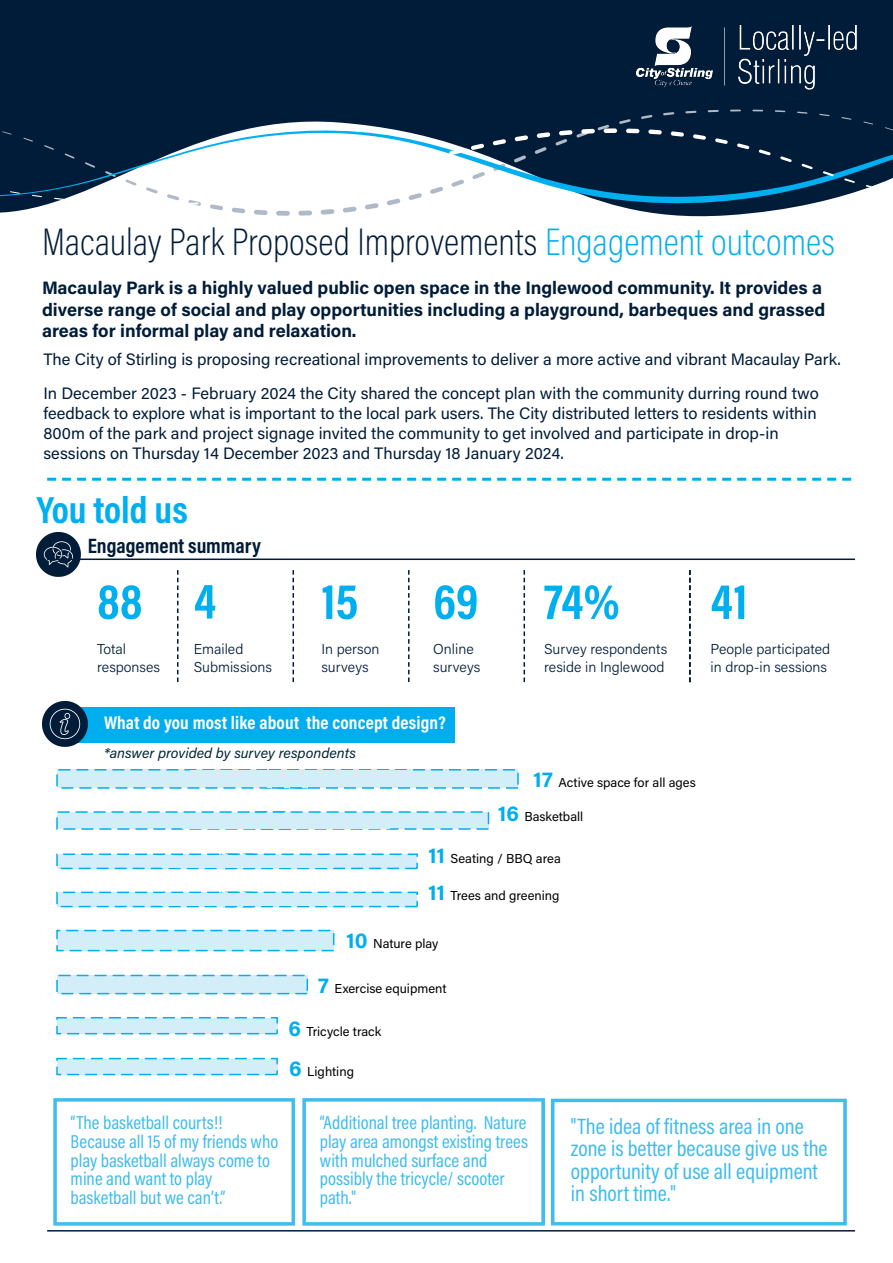
<style>
.page{position:relative;width:893px;height:1263px;background:#fff}
.page>*{position:absolute;margin:0;border:0;box-sizing:border-box;transform-origin:0 0}
.t1{font:700 50.7px "Acumin Pro Cond";color:#00aff0}
.t2{font:200 38.7px "Acumin Pro Cond";color:#001c38}
.t3{font:700 38.1px "Acumin Pro Cond";color:#00aff0}
.t4{font:22.35px/22.4px "Acumin Pro Cond";color:#3ebbed}
.t5{font:700 21px "Acumin Pro Cond";color:#001c38}
.t6{font:18.9px/18.9px "Acumin Pro Cond";color:#3ebbed}
.t7{font:700 18.45px "Acumin Pro Cond";letter-spacing:.01em;color:#fff}
.t8{font:700 18px/21.6px "Acumin Pro";color:#001c38}
.t9{font:16.5px/19.8px "Acumin Pro";color:#001c38}
.t10{font:300 14.4px/17.2px "Acumin Pro";color:#001c38}
.t11{font:italic 14.4px "Acumin Pro";color:#002538}
.t12{font:12.9px "Acumin Pro";color:#000}
.s1{color:#00aeef}
.s2{font-weight:700;font-size:21.75px;color:#00aeef}
</style>
<div class="page">
<div style="left:0;top:0;width:893px;height:217px;background:#001c38"></div>
<svg style="left:232px;top:210px;width:13px;height:3px"></svg>
<svg style="left:254px;top:210px;width:14px;height:5px"></svg>
<div style="left:276px;top:211px;width:14px;height:5px;background:#b0b9c7;border-radius:2px"></div>
<div style="left:298px;top:210px;width:14px;height:6px;background:#b0b9c7;border-radius:2px"></div>
<svg style="left:321px;top:210px;width:13px;height:5px"></svg>
<svg style="left:343px;top:210px;width:14px;height:3px"></svg>
<svg style="left:619px;top:119px;width:12px;height:5px"></svg>
<svg style="left:641px;top:115px;width:11px;height:4px"></svg>
<svg style="left:663px;top:112px;width:11px;height:3px"></svg>
<svg style="left:685px;top:111px;width:11px;height:2px"></svg>
<svg style="left:708px;top:110px;width:11px;height:2px"></svg>
<svg style="left:730px;top:110px;width:11px;height:2px"></svg>
<svg style="left:775px;top:110px;width:10px;height:2px"></svg>
<svg style="left:797px;top:112px;width:10px;height:2px"></svg>
<svg style="left:819px;top:114px;width:10px;height:2px"></svg>
<svg style="left:841px;top:117px;width:10px;height:3px"></svg>
<svg style="left:863px;top:121px;width:10px;height:4px"></svg>
<svg style="left:0;top:128px;width:893px;height:82px;fill:#00203c"></svg>
<svg style="left:10px;top:191px;width:10px;height:3px"></svg>
<svg style="left:32px;top:195px;width:10px;height:2px"></svg>
<svg style="left:54px;top:198px;width:10px;height:2px"></svg>
<svg style="left:76px;top:200px;width:10px;height:2px"></svg>
<svg style="left:99px;top:202px;width:10px;height:2px"></svg>
<svg style="left:121px;top:203px;width:10px;height:2px"></svg>
<svg style="left:165px;top:194px;width:14px;height:11px"></svg>
<svg style="left:188px;top:200px;width:13px;height:6px"></svg>
<svg style="left:210px;top:201px;width:13px;height:9px"></svg>
<svg style="left:232px;top:199px;width:11px;height:3px"></svg>
<svg style="left:254px;top:196px;width:12px;height:3px"></svg>
<svg style="left:276px;top:192px;width:12px;height:4px"></svg>
<svg style="left:298px;top:187px;width:12px;height:5px"></svg>
<svg style="left:320px;top:183px;width:12px;height:5px"></svg>
<svg style="left:341px;top:177px;width:13px;height:6px"></svg>
<svg style="left:363px;top:172px;width:12px;height:6px"></svg>
<svg style="left:385px;top:166px;width:12px;height:6px"></svg>
<svg style="left:406px;top:160px;width:13px;height:6px"></svg>
<svg style="left:428px;top:154px;width:13px;height:7px"></svg>
<svg style="left:449px;top:149px;width:13px;height:6px"></svg>
<svg style="left:471px;top:144px;width:13px;height:6px"></svg>
<svg style="left:493px;top:139px;width:13px;height:6px"></svg>
<svg style="left:515px;top:135px;width:13px;height:6px"></svg>
<svg style="left:535px;top:125px;width:74px;height:29px;background:#1e3750"></svg>
<div style="left:604px;top:128px;width:13px;height:5px;background:#fff;border-radius:2px"></div>
<hr style="left:626px;top:129px;width:13px;height:4px;background:#fff;border-radius:2px">
<svg style="left:648px;top:129px;width:14px;height:6px"></svg>
<svg style="left:671px;top:131px;width:13px;height:6px"></svg>
<svg style="left:693px;top:134px;width:13px;height:6px"></svg>
<svg style="left:715px;top:138px;width:13px;height:6px"></svg>
<svg style="left:737px;top:143px;width:12px;height:6px"></svg>
<svg style="left:759px;top:149px;width:12px;height:6px"></svg>
<svg style="left:780px;top:156px;width:12px;height:6px"></svg>
<svg style="left:801px;top:164px;width:12px;height:5px"></svg>
<svg style="left:823px;top:171px;width:11px;height:5px"></svg>
<svg style="left:844px;top:178px;width:11px;height:5px"></svg>
<svg style="left:866px;top:185px;width:10px;height:4px"></svg>
<svg style="left:888px;top:190px;width:5px;height:4px"></svg>
<img style="left:636px;top:22px;width:230px;height:69px">
<svg style="left:292px;top:570px;width:2px;height:113px"></svg>
<svg style="left:408px;top:570px;width:2px;height:113px"></svg>
<svg style="left:177px;top:570px;width:1px;height:113px"></svg>
<img style="left:37px;top:532px;width:44px;height:44px">
<hr style="left:47px;top:558px;width:808px;height:2px;background:#001c38">
<svg style="left:524px;top:570px;width:1px;height:113px"></svg>
<div style="left:56px;top:707px;width:399px;height:35px;background:#00aeef"></div>
<img style="left:43px;top:702px;width:44px;height:44px">
<svg style="left:47px;top:478px;width:805px;height:3px"></svg>
<div style="left:57px;top:770px;width:250px;height:18px;background:#d4eef9"></div>
<div style="left:56px;top:769px;width:252px;height:20px;border:2px dashed #00aeef"></div>
<div style="left:268px;top:770px;width:250px;height:18px;background:#d4eef9"></div>
<div style="left:267px;top:769px;width:252px;height:20px;border:2px dashed #00aeef"></div>
<div style="left:191px;top:771px;width:221px;height:16px;background:#d4eef9"></div>
<div style="left:57px;top:812px;width:234px;height:17px;background:#d4eef9"></div>
<div style="left:56px;top:811px;width:236px;height:19px;border:2px dashed #00aeef"></div>
<div style="left:254px;top:812px;width:234px;height:17px;background:#d4eef9"></div>
<div style="left:253px;top:811px;width:236px;height:19px;border:2px dashed #00aeef"></div>
<div style="left:182px;top:813px;width:207px;height:15px;background:#d4eef9"></div>
<div style="left:57px;top:854px;width:196px;height:14px;background:#d4eef9"></div>
<div style="left:56px;top:853px;width:197px;height:16px;border:2px dashed #00aeef"></div>
<div style="left:221px;top:854px;width:196px;height:14px;background:#d4eef9"></div>
<div style="left:221px;top:853px;width:197px;height:16px;border:2px dashed #00aeef"></div>
<div style="left:161px;top:855px;width:173px;height:13px;background:#d4eef9"></div>
<div style="left:57px;top:892px;width:196px;height:14px;background:#d4eef9"></div>
<div style="left:56px;top:892px;width:197px;height:15px;border:2px dashed #00aeef"></div>
<div style="left:221px;top:892px;width:196px;height:14px;background:#d4eef9"></div>
<div style="left:221px;top:892px;width:197px;height:15px;border:2px dashed #00aeef"></div>
<div style="left:161px;top:893px;width:173px;height:13px;background:#d4eef9"></div>
<div style="left:57px;top:975px;width:250px;height:19px;background:#d4eef9"></div>
<div style="left:56px;top:975px;width:252px;height:19px;border:2px dashed #00aeef"></div>
<div style="left:57px;top:1018px;width:220px;height:16px;background:#d4eef9"></div>
<div style="left:56px;top:1017px;width:222px;height:17px;border:2px dashed #00aeef"></div>
<div style="left:57px;top:930px;width:277px;height:20px;background:#d4eef9"></div>
<div style="left:56px;top:930px;width:278px;height:21px;border:2px dashed #00aeef"></div>
<div style="left:57px;top:1058px;width:220px;height:16px;background:#d4eef9"></div>
<div style="left:56px;top:1058px;width:222px;height:17px;border:2px dashed #00aeef"></div>
<hr style="left:47px;top:1230px;width:808px;height:1px;background:#001c38">
<svg style="left:53px;top:1098px;width:242px;height:127px"></svg>
<svg style="left:551px;top:1099px;width:296px;height:126px"></svg>
<svg style="left:302px;top:1098px;width:243px;height:127px"></svg>
<svg style="left:689px;top:570px;width:1px;height:113px"></svg>
<h2 class="t2" style="left:42px;top:217px;width:794px">Macaulay Park Proposed Improvements <span class="s1">Engagement outcomes</span></h2>
<p class="t8" style="left:42px;top:276px;width:785px">Macaulay Park is a highly valued public open space in the Inglewood community. It provides a diverse range of social and play opportunities including a playground, barbeques and grassed areas for informal play and relaxation.</p>
<p class="t9" style="left:43px;top:341px;width:799px;line-height:34.2px">The City of Stirling is proposing recreational improvements to deliver a more active and vibrant Macaulay Park.<br>In December 2023 - February 2024 the City shared the concept plan with the community durring round two</p>
<p class="t9" style="left:43px;top:403px;width:775px">feedback to explore what is important to the local park users. The City distributed letters to residents within<br>800m of the park and project signage invited the community to get involved and participate in drop-in sessions on Thursday 14 December 2023 and Thursday 18 January 2024.</p>
<h3 class="t3" style="left:37px;top:485px;width:152px">You told us</h3>
<p class="t5" style="left:88px;top:532px;width:175px">Engagement summary</p>
<h1 class="t1" style="left:97px;top:568px;width:47px">88</h1>
<p class="t10" style="left:97px;top:640px;width:65px">Total responses</p>
<h1 class="t1" style="left:194px;top:567px;width:24px">4</h1>
<h1 class="t1" style="left:322px;top:568px;width:38px">15</h1>
<p class="t10" style="left:322px;top:640px;width:59px">In person surveys</p>
<p class="t10" style="left:194px;top:640px;width:80px">Emailed<br>Submissions</p>
<h1 class="t1" style="left:433px;top:568px;width:47px">69</h1>
<p class="t10" style="left:433px;top:640px;width:49px">Online surveys</p>
<p class="t7" style="left:65px;top:711px;width:382px"><span class="s1">____</span>What do you most like about the concept design?</p>
<p class="t11" style="left:104px;top:743px;width:253px">*answer provided by survey respondents</p>
<h1 class="t1" style="left:544px;top:568px;width:77px">74%</h1>
<h1 class="t1" style="left:710px;top:568px;width:38px">41</h1>
<p class="t10" style="left:544px;top:640px;width:125px">Survey respondents reside in Inglewood</p>
<p class="t10" style="left:710px;top:640px;width:121px">People participated in drop-in sessions</p>
<p class="t12" style="left:533px;top:774px;width:164px"><span class="s2">17</span> Active space for all ages</p>
<p class="t12" style="left:498px;top:808px;width:87px"><span class="s2">16</span> Basketball</p>
<p class="t12" style="left:428px;top:850px;width:134px"><span class="s2">11</span> Seating / BBQ area</p>
<p class="t12" style="left:428px;top:886px;width:133px"><span class="s2">11</span> Trees and greening</p>
<p class="t12" style="left:346px;top:935px;width:94px"><span class="s2">10</span> Nature play</p>
<p class="t12" style="left:318px;top:980px;width:130px"><span class="s2">7</span> Exercise equipment</p>
<p class="t12" style="left:288px;top:1022px;width:94px"><span class="s2">6</span> Tricycle track</p>
<p class="t12" style="left:289px;top:1063px;width:66px"><span class="s2">6</span> Lighting</p>
<p class="t6" style="left:71px;top:1112px;width:209px">“The basketball courts!!<br>Because all 15 of my friends who play basketball always come to mine and want to play basketball but we can’t.”</p>
<h3 class="t4" style="left:571px;top:1115px;width:258px">"The idea of fitness area in one zone is better because give us the opportunity of use all equipment in short time."</h3>
<p class="t6" style="left:320px;top:1112px;width:210px">“Additional tree planting. Nature play area amongst existing trees with mulched surface and possibly the tricycle/ scooter path."</p>
</div>
